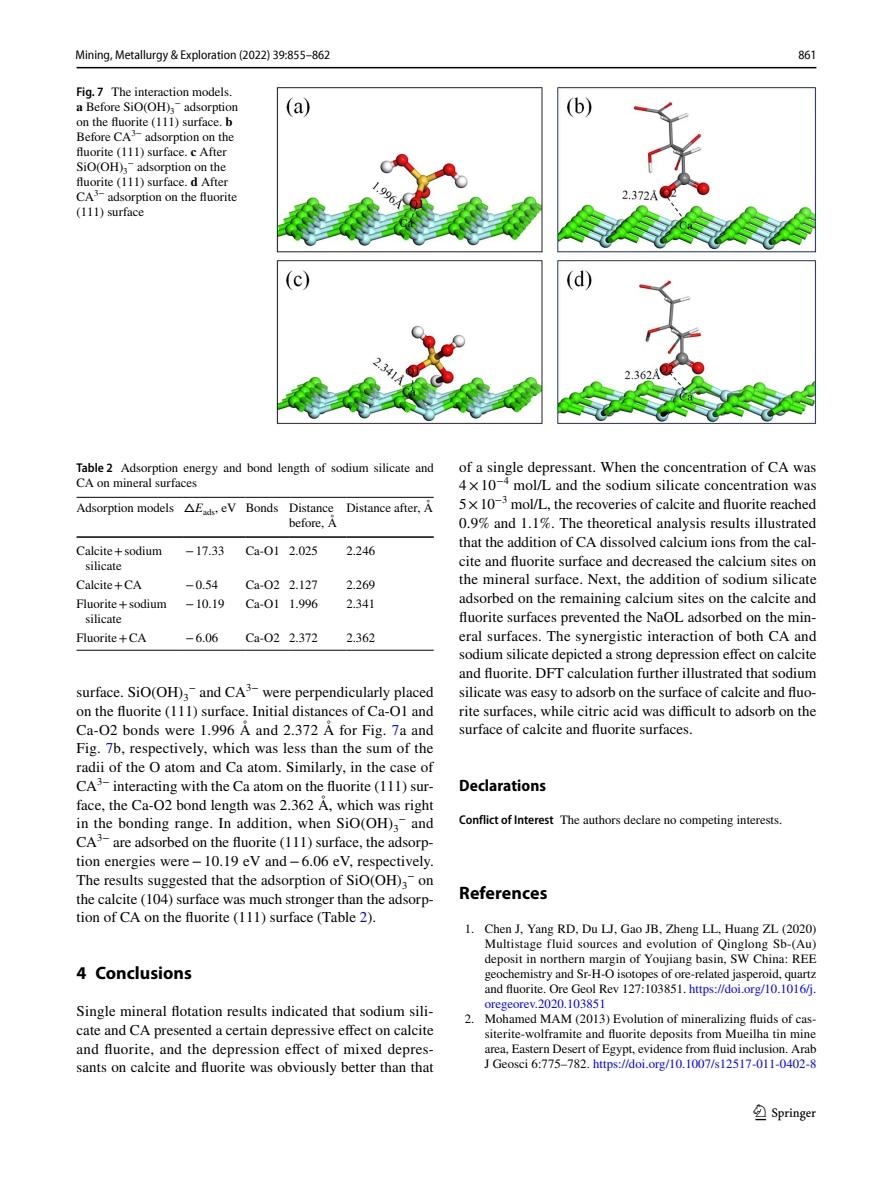
<style>
.page{position:relative;width:893px;height:1187px;background:#fff}
.page>*{position:absolute;margin:0;border:0;box-sizing:border-box;transform-origin:0 0}
.t1{font:22.5px "Springnew Regular 3";color:#000}
.t2{font:700 18px "Myriad Pro";color:#000}
.t3{font:700 semi-condensed 16.5px "Myriad Pro";letter-spacing:.005em;color:#000}
.t4{font:15px/18.8px "STIX";letter-spacing:.005em;color:#000;text-align:justify}
.t5{font:12.75px/15px "STIX";color:#000}
.t6{font:semi-condensed 12.75px "Myriad Pro Unic";color:#000}
.s1{font-family:"Myriad Pro";font-weight:600;font-stretch:semi-condensed}
.s2{font-weight:700}
.s3{font-family:"Code 2000"}
.s4{font-style:italic}
.s5{color:#00f}
</style>
<div class="page">
<hr style="left:77px;top:67px;width:739px;height:1px;background:#000">
<img style="left:276px;top:87px;width:540px;height:337px">
<hr style="left:77px;top:497px;width:107px;height:1px;background:#000">
<hr style="left:77px;top:536px;width:107px;height:1px;background:#000">
<hr style="left:184px;top:497px;width:62px;height:1px;background:#000">
<hr style="left:184px;top:536px;width:62px;height:1px;background:#000">
<hr style="left:246px;top:497px;width:43px;height:1px;background:#000">
<hr style="left:246px;top:536px;width:43px;height:1px;background:#000">
<hr style="left:289px;top:497px;width:57px;height:1px;background:#000">
<hr style="left:289px;top:536px;width:57px;height:1px;background:#000">
<hr style="left:346px;top:497px;width:88px;height:1px;background:#000">
<hr style="left:346px;top:536px;width:88px;height:1px;background:#000">
<hr style="left:77px;top:649px;width:107px;height:1px;background:#000">
<hr style="left:184px;top:649px;width:62px;height:1px;background:#000">
<hr style="left:246px;top:649px;width:43px;height:1px;background:#000">
<hr style="left:289px;top:649px;width:57px;height:1px;background:#000">
<hr style="left:346px;top:649px;width:88px;height:1px;background:#000">
<p class="t6" style="left:76px;top:50px;width:256px">Mining, Metallurgy &amp; Exploration (2022) 39:855–862</p>
<p class="t6" style="left:798px;top:50px;width:20px">861</p>
<p class="t5" style="left:77px;top:85px;width:163px"><span class="s1">Fig. 7</span> The interaction models. <span class="s2">a</span> Before SiO(OH)<sub>3</sub><sup>−</sup> adsorption on the fluorite (111) surface. <span class="s2">b<br></span>Before CA<sup>3−</sup> adsorption on the fluorite (111) surface. <span class="s2">c</span> After<br>SiO(OH)<sub>3</sub><sup>−</sup> adsorption on the fluorite (111) surface. <span class="s2">d</span> After<br>CA<sup>3−</sup> adsorption on the fluorite (111) surface</p>
<p class="t5" style="left:77px;top:461px;width:359px"><span class="s1">Table 2</span> Adsorption energy and bond length of sodium silicate and<br>CA on mineral surfaces</p>
<p class="t5" style="left:77px;top:501px;width:262px;text-align:right">Adsorption models <span class="s3">△</span><span class="s4">E</span><sub>ads</sub>, eV Bonds Distance before, Å</p>
<p class="t5" style="left:346px;top:501px;width:88px">Distance after, Å</p>
<p class="t5" style="left:86px;top:544px;width:78px;text-indent:-9px">Calcite+sodium silicate</p>
<p class="t5" style="left:185px;top:544px;width:41px">−17.33</p>
<p class="t5" style="left:246px;top:544px;width:74px">Ca-O1 2.025</p>
<p class="t5" style="left:346px;top:544px;width:30px">2.246</p>
<p class="t5" style="left:77px;top:578px;width:67px">Calcite+CA</p>
<p class="t5" style="left:185px;top:578px;width:34px">−0.54</p>
<p class="t5" style="left:246px;top:578px;width:74px">Ca-O2 2.127</p>
<p class="t5" style="left:346px;top:578px;width:30px">2.269</p>
<p class="t5" style="left:86px;top:597px;width:83px;text-indent:-9px">Fluorite+sodium silicate</p>
<p class="t5" style="left:185px;top:597px;width:41px">−10.19</p>
<p class="t5" style="left:246px;top:597px;width:74px">Ca-O1 1.996</p>
<p class="t5" style="left:346px;top:597px;width:30px">2.341</p>
<p class="t5" style="left:77px;top:630px;width:72px">Fluorite+CA</p>
<p class="t5" style="left:185px;top:630px;width:34px">−6.06</p>
<p class="t5" style="left:246px;top:630px;width:74px">Ca-O2 2.372</p>
<p class="t5" style="left:346px;top:630px;width:30px">2.362</p>
<p class="t4" style="left:77px;top:683px;width:359px">surface. SiO(OH)<sub>3</sub><sup>−</sup> and CA<sup>3−</sup> were perpendicularly placed on the fluorite (111) surface. Initial distances of Ca-O1 and Ca-O2 bonds were 1.996 Å and 2.372 Å for Fig. <span class="s5">7</span>a and Fig. <span class="s5">7</span>b, respectively, which was less than the sum of the radii of the O atom and Ca atom. Similarly, in the case of CA<sup>3−</sup> interacting with the Ca atom on the fluorite (111) sur&shy;face, the Ca-O2 bond length was 2.362 Å, which was right in the bonding range. In addition, when SiO(OH)<sub>3</sub><sup>−</sup> and CA<sup>3−</sup> are adsorbed on the fluorite (111) surface, the adsorp&shy;tion energies were−10.19 eV and−6.06 eV, respectively.<br>The results suggested that the adsorption of SiO(OH)<sub>3</sub><sup>−</sup> on the calcite (104) surface was much stronger than the adsorp&shy;tion of CA on the fluorite (111) surface (Table <span class="s5">2</span>).</p>
<p class="t2" style="left:77px;top:960px;width:117px">4 Conclusions</p>
<p class="t4" style="left:77px;top:1002px;width:359px">Single mineral flotation results indicated that sodium sili&shy;cate and CA presented a certain depressive effect on calcite and fluorite, and the depression effect of mixed depres&shy;sants on calcite and fluorite was obviously better than that</p>
<p class="t4" style="left:459px;top:458px;width:359px">of a single depressant. When the concentration of CA was 4× -10<sup>−4</sup> mol/L and the sodium silicate concentration was 5× -10<sup>−3</sup> mol/L, the recoveries of calcite and fluorite reached 0.9% and 1.1%. The theoretical analysis results illustrated that the addition of CA dissolved calcium ions from the cal&shy;cite and fluorite surface and decreased the calcium sites on the mineral surface. Next, the addition of sodium silicate adsorbed on the remaining calcium sites on the calcite and fluorite surfaces prevented the NaOL adsorbed on the min&shy;eral surfaces. The synergistic interaction of both CA and sodium silicate depicted a strong depression effect on calcite and fluorite. DFT calculation further illustrated that sodium silicate was easy to adsorb on the surface of calcite and fluo&shy;rite surfaces, while citric acid was difficult to adsorb on the surface of calcite and fluorite surfaces.</p>
<p class="t3" style="left:459px;top:775px;width:88px">Declarations</p>
<p class="t5" style="left:459px;top:813px;width:325px"><span class="s1">Conflict of Interest</span> The authors declare no competing interests.</p>
<p class="t2" style="left:459px;top:881px;width:90px">References</p>
<p class="t5" style="left:485px;top:922px;width:333px;text-align:justify;text-indent:-20px">1. Chen J, Yang RD, Du LJ, Gao JB, Zheng LL, Huang ZL (2020)<br>Multistage fluid sources and evolution of Qinglong Sb-(Au) deposit in northern margin of Youjiang basin, SW China: REE geochemistry and Sr-H-O isotopes of ore-related jasperoid, quartz and fluorite. Ore Geol Rev 127:103851. <span class="s5">https://doi.org/10.1016/j. oregeorev.2020.103851</span></p>
<p class="t5" style="left:485px;top:1012px;width:333px;text-align:justify;text-indent:-20px">2. Mohamed MAM (2013) Evolution of mineralizing fluids of cas&shy;siterite-wolframite and fluorite deposits from Mueilha tin mine area, Eastern Desert of Egypt, evidence from fluid inclusion. Arab J Geosci 6:775–782. <span class="s5">https://doi.org/10.1007/s12517-011-0402-8</span></p>
<h1 class="t1" style="left:755px;top:1104px;width:62px">1 3</h1>
</div>
